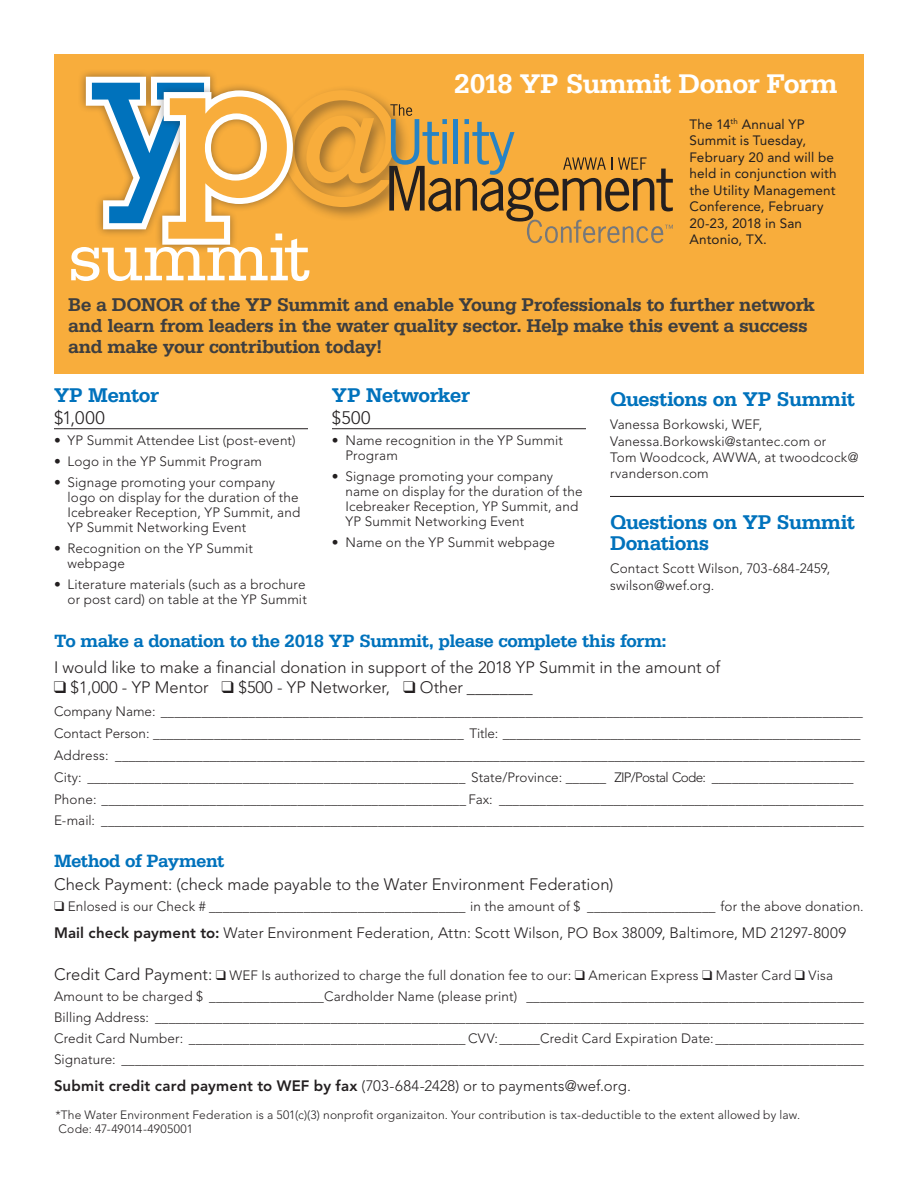
<style>
.page{position:relative;width:918px;height:1188px;background:#fff}
.page>*{position:absolute;margin:0;border:0;box-sizing:border-box;transform-origin:0 0}
.t1{font:173.25px "Serifa LT";color:#f8ad3c}
.t2{font:71.55px "Serifa LT";letter-spacing:-.025em;color:#fff}
.t3{font:700 28.5px "Serifa LT";letter-spacing:-.035em;color:#fff}
.t4{font:700 21px/21px "Serifa LT";letter-spacing:-.03em;color:#0072bc}
.t5{font:700 19.5px/21px "Serifa LT";letter-spacing:-.03em;color:#3e3e3f}
.t6{font:700 18.75px "Serifa LT";letter-spacing:-.03em;color:#0072bc}
.t7{font:300 18px "Avenir LT";letter-spacing:.04em;color:#231f20}
.t8{font:300 16.5px "Avenir LT";color:#231f20}
.t9{font:300 15px "Avenir LT";letter-spacing:.005em;color:#231f20}
.t10{font:300 13.5px/15px "Avenir LT";letter-spacing:.01em;color:#231f20}
.t11{font:13.5px/16.5px "Avenir LT";letter-spacing:.01em;color:#231f20}
.t12{font:300 12px "Avenir LT";letter-spacing:.015em;color:#231f20}
.s1{font-family:"Minion Pro";font-weight:400}
.s2{font-weight:800}
.s3{font-size:16.5px}
</style>
<div class="page">
<div style="left:54px;top:54px;width:810px;height:320px;background:#f8ad3c"></div>
<div style="left:277px;top:85px;width:134px;height:137px;background:#231f20;opacity:.45"></div>
<svg style="left:389px;top:104px;width:284px;height:139px"></svg>
<div style="left:77px;top:68px;width:141px;height:169px;background:#231f20;opacity:.45"></div>
<div style="left:154px;top:83px;width:147px;height:170px;background:#231f20;opacity:.45"></div>
<svg style="left:86px;top:77px;width:207px;height:168px"></svg>
<hr style="left:54px;top:428px;width:254px;height:1px;background:#231f20">
<hr style="left:332px;top:428px;width:254px;height:1px;background:#231f20">
<hr style="left:610px;top:496px;width:254px;height:1px;background:#231f20">
<p class="t1" style="left:270px;top:53px;width:140px">@</p>
<p class="t2" style="left:67px;top:217px;width:246px">summit</p>
<p class="t3" style="left:454px;top:67px;width:385px">2018 YP Summit Donor Form</p>
<p class="t11" style="left:689px;top:116px;width:149px">The 14<sup>th</sup> Annual YP<br>Summit is Tuesday,<br>February 20 and will be held in conjunction with the Utility Management<br>Conference, February<br>20-23, 2018 in San<br>Antonio, TX.</p>
<p class="t5" style="left:68px;top:294px;width:748px">Be a DONOR of the YP Summit and enable Young Professionals to further network and learn from leaders in the water quality sector. Help make this event a success and make your contribution today!</p>
<p class="t4" style="left:54px;top:385px;width:107px">YP Mentor</p>
<p class="t7" style="left:54px;top:407px;width:52px">$1,000</p>
<p class="t10" style="left:54px;top:433px;width:243px">• YP Summit Attendee List (post-event)</p>
<p class="t10" style="left:54px;top:454px;width:210px">• Logo in the YP Summit Program</p>
<p class="t10" style="left:68px;top:475px;width:234px;text-indent:-14px">• Signage promoting your company logo on display for the duration of the Icebreaker Reception, YP Summit, and YP Summit Networking Event</p>
<p class="t10" style="left:68px;top:541px;width:187px;text-indent:-14px">• Recognition on the YP Summit webpage</p>
<p class="t10" style="left:54px;top:577px;width:254px;text-align:right">• Literature materials (such as a brochure or post card) on table at the YP Summit</p>
<p class="t4" style="left:332px;top:385px;width:140px">YP Networker</p>
<p class="t7" style="left:332px;top:407px;width:40px">$500</p>
<p class="t10" style="left:345px;top:433px;width:219px;text-indent:-14px">• Name recognition in the YP Summit<br>Program</p>
<p class="t10" style="left:345px;top:469px;width:239px;text-indent:-14px">• Signage promoting your company name on display for the duration of the Icebreaker Reception, YP Summit, and YP Summit Networking Event</p>
<p class="t10" style="left:332px;top:535px;width:225px">• Name on the YP Summit webpage</p>
<p class="t4" style="left:610px;top:388px;width:246px">Questions on YP Summit</p>
<p class="t10" style="left:610px;top:417px;width:154px">Vanessa Borkowski, WEF,</p>
<p class="t10" style="left:610px;top:433px;width:250px;line-height:16.2px">Vanessa.Borkowski@stantec.com or<br>Tom Woodcock, AWWA, at twoodcock@ rvanderson.com</p>
<p class="t4" style="left:610px;top:511px;width:246px">Questions on YP Summit<br>Donations</p>
<p class="t10" style="left:610px;top:561px;width:222px;line-height:16.2px">Contact Scott Wilson, 703-684-2459, swilson@wef.org.</p>
<p class="t6" style="left:54px;top:630px;width:614px">To make a donation to the 2018 YP Summit, please complete this form:</p>
<p class="t8" style="left:54px;top:658px;width:668px">I would like to make a financial donation in support of the 2018 YP Summit in the amount of</p>
<p class="t8" style="left:54px;top:678px;width:481px">❑ $1,000 - YP Mentor ❑ $500 - YP Networker, ❑ Other <span class="s1">________</span></p>
<p class="t10" style="left:54px;top:701px;width:812px;line-height:21.9px">Company Name: ________________________________________________________________________________________________________ Contact Person: ______________________________________________ Title: _____________________________________________________ Address: _______________________________________________________________________________________________________________ City: ________________________________________________________ State/Province: ______ ZIP/Postal Code: _____________________ Phone: ______________________________________________________ Fax: ______________________________________________________</p>
<p class="t10" style="left:54px;top:813px;width:812px">E-mail: _________________________________________________________________________________________________________________</p>
<p class="t6" style="left:54px;top:850px;width:172px">Method of Payment</p>
<p class="t8" style="left:54px;top:874px;width:561px">Check Payment: (check made payable to the Water Environment Federation)</p>
<p class="t10" style="left:54px;top:899px;width:811px">❑ Enlosed is our Check # ______________________________________ in the amount of $ ___________________ for the above donation.</p>
<p class="t9" style="left:54px;top:924px;width:794px"><span class="s2">Mail check payment to:</span> Water Environment Federation, Attn: Scott Wilson, PO Box 38009, Baltimore, MD 21297-8009</p>
<p class="t10" style="left:54px;top:968px;width:781px"><span class="s3">Credit Card Payment:</span> ❑ WEF Is authorized to charge the full donation fee to our: ❑ American Express ❑ Master Card ❑ Visa</p>
<p class="t10" style="left:54px;top:989px;width:811px">Amount to be charged $ _________________Cardholder Name (please print) __________________________________________________</p>
<p class="t10" style="left:54px;top:1010px;width:811px">Billing Address: _________________________________________________________________________________________________________</p>
<p class="t10" style="left:54px;top:1031px;width:812px">Credit Card Number: _________________________________________ CVV:______Credit Card Expiration Date: ______________________</p>
<p class="t10" style="left:54px;top:1052px;width:812px">Signature: ______________________________________________________________________________________________________________</p>
<p class="t9" style="left:54px;top:1077px;width:578px"><span class="s2">Submit credit card payment to WEF by fax</span> (703-684-2428) or to payments@wef.org.</p>
<p class="t12" style="left:56px;top:1108px;width:746px">*The Water Environment Federation is a 501(c)(3) nonprofit organizaiton. Your contribution is tax-deductible to the extent allowed by law.</p>
<p class="t12" style="left:59px;top:1122px;width:136px">Code: 47-49014-4905001</p>
</div>
